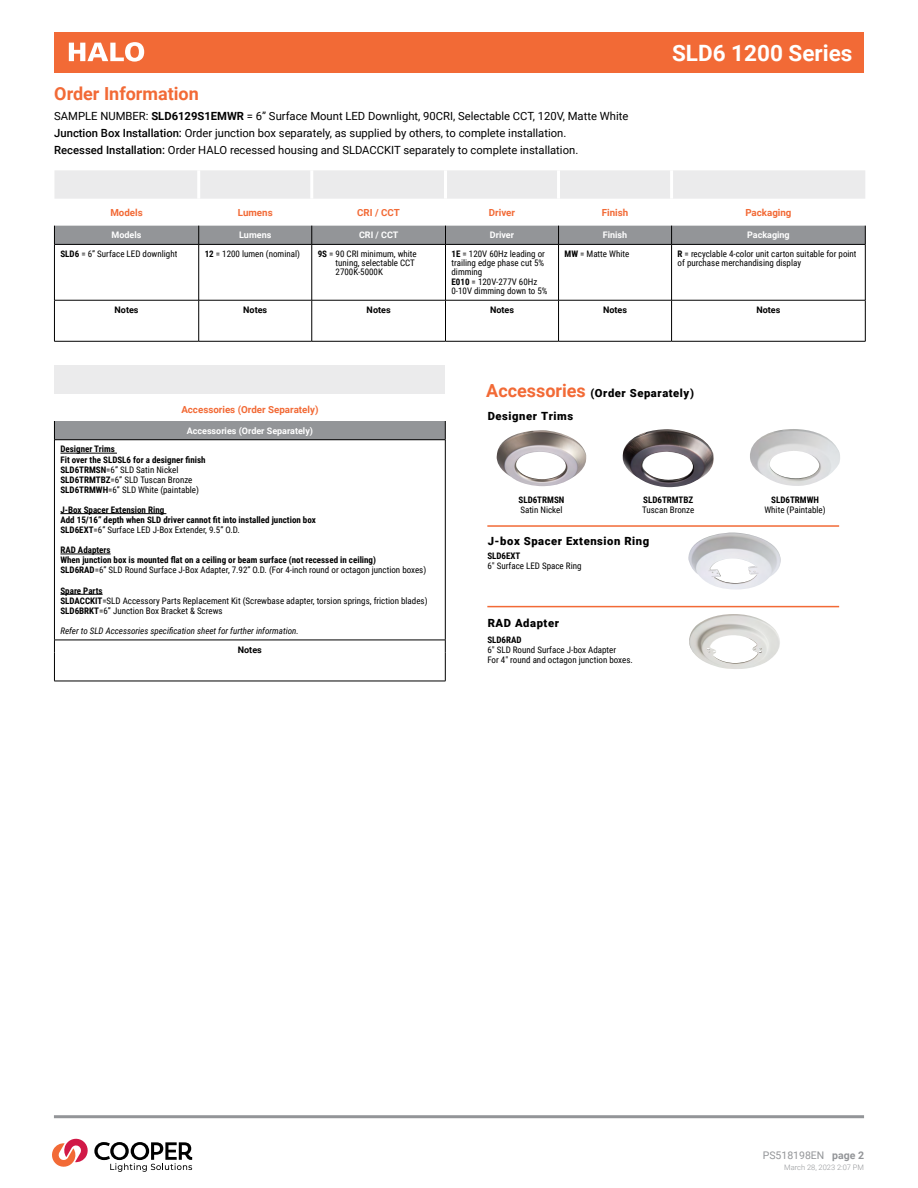
<style>
.page{position:relative;width:918px;height:1188px;background:#fff}
.page>*{position:absolute;margin:0;border:0;box-sizing:border-box;transform-origin:0 0}
.t1{font:700 22.5px "Roboto";color:#fff}
.t2{font:700 18px "Roboto";color:#f26a36}
.t3{font:11.25px/16.8px "Roboto";color:#000}
.t4{font:900 11.25px "Roboto";letter-spacing:.05em;color:#000}
.t5{font:10.5px "Roboto";color:#939598}
.t6{font:700 9.75px "Roboto";color:#f26a36}
.t7{font:9px/9px "Roboto Condensed";color:#000}
.t8{font:700 9px/10.1px "Roboto Condensed";color:#000}
.t9{font:700 9px "Roboto";color:#fff}
.t10{font:italic 9px "Roboto Condensed";color:#000}
.t11{font:700 9px "Roboto";color:#000}
.t12{font:300 7.5px "Roboto";color:#939598}
.s1{font-weight:700}
.s2{font-weight:500}
.s3{font-weight:400}
.s4{font-weight:700;font-size:18px;color:#f26a36}
</style>
<div class="page">
<div style="left:54px;top:32px;width:810px;height:41px;background:#f26a36"></div>
<hr style="left:54px;top:1115px;width:810px;height:3px;background:#939598">
<div style="left:54px;top:170px;width:811px;height:29px;background:#ebebec"></div>
<hr style="left:54px;top:245px;width:1px;height:55px;background:#000">
<hr style="left:198px;top:245px;width:1px;height:55px;background:#000">
<hr style="left:312px;top:245px;width:1px;height:55px;background:#000">
<hr style="left:445px;top:245px;width:1px;height:55px;background:#000">
<hr style="left:558px;top:245px;width:1px;height:55px;background:#000">
<hr style="left:671px;top:245px;width:1px;height:55px;background:#000">
<hr style="left:865px;top:245px;width:1px;height:55px;background:#000">
<hr style="left:54px;top:300px;width:145px;height:1px;background:#000">
<hr style="left:199px;top:300px;width:113px;height:1px;background:#000">
<hr style="left:312px;top:300px;width:134px;height:1px;background:#000">
<hr style="left:446px;top:300px;width:113px;height:1px;background:#000">
<hr style="left:559px;top:300px;width:113px;height:1px;background:#000">
<hr style="left:672px;top:300px;width:194px;height:1px;background:#000">
<svg style="left:54px;top:300px;width:1px;height:41px"></svg>
<svg style="left:198px;top:300px;width:1px;height:41px"></svg>
<svg style="left:312px;top:300px;width:1px;height:41px"></svg>
<svg style="left:445px;top:300px;width:1px;height:41px"></svg>
<svg style="left:558px;top:300px;width:1px;height:41px"></svg>
<svg style="left:671px;top:300px;width:1px;height:41px"></svg>
<svg style="left:865px;top:300px;width:1px;height:41px"></svg>
<hr style="left:54px;top:341px;width:145px;height:1px;background:#000">
<hr style="left:199px;top:341px;width:113px;height:1px;background:#000">
<hr style="left:312px;top:341px;width:134px;height:1px;background:#000">
<hr style="left:446px;top:341px;width:113px;height:1px;background:#000">
<hr style="left:559px;top:341px;width:113px;height:1px;background:#000">
<hr style="left:672px;top:341px;width:194px;height:1px;background:#000">
<div style="left:54px;top:226px;width:812px;height:18px;background:#939598"></div>
<hr style="left:54px;top:244px;width:145px;height:1px;background:#000">
<hr style="left:199px;top:244px;width:113px;height:1px;background:#000">
<hr style="left:312px;top:244px;width:134px;height:1px;background:#000">
<hr style="left:446px;top:244px;width:113px;height:1px;background:#000">
<hr style="left:559px;top:244px;width:113px;height:1px;background:#000">
<hr style="left:672px;top:244px;width:194px;height:1px;background:#000">
<hr style="left:197px;top:170px;width:3px;height:29px;background:#fff">
<hr style="left:557px;top:170px;width:3px;height:29px;background:#fff">
<hr style="left:670px;top:170px;width:3px;height:29px;background:#fff">
<hr style="left:310px;top:170px;width:3px;height:29px;background:#fff">
<hr style="left:444px;top:170px;width:3px;height:29px;background:#fff">
<div style="left:54px;top:366px;width:391px;height:28px;background:#ebebec"></div>
<div style="left:54px;top:421px;width:391px;height:19px;background:#939598"></div>
<hr style="left:54px;top:440px;width:1px;height:200px;background:#000">
<hr style="left:445px;top:440px;width:1px;height:200px;background:#000">
<hr style="left:54px;top:640px;width:392px;height:1px;background:#000">
<svg style="left:54px;top:640px;width:1px;height:41px"></svg>
<svg style="left:445px;top:640px;width:1px;height:41px"></svg>
<hr style="left:54px;top:681px;width:392px;height:1px;background:#000">
<svg style="left:445px;top:421px;width:1px;height:18px"></svg>
<svg style="left:54px;top:421px;width:1px;height:18px"></svg>
<hr style="left:54px;top:439px;width:392px;height:1px;background:#000">
<hr style="left:60px;top:453px;width:57px;height:1px;background:#000">
<hr style="left:60px;top:513px;width:106px;height:1px;background:#000">
<hr style="left:60px;top:554px;width:51px;height:1px;background:#000">
<hr style="left:60px;top:594px;width:43px;height:1px;background:#000">
<img style="left:750px;top:429px;width:90px;height:57px">
<img style="left:497px;top:430px;width:89px;height:56px">
<img style="left:623px;top:429px;width:91px;height:58px">
<img style="left:688px;top:533px;width:93px;height:57px">
<img style="left:689px;top:614px;width:91px;height:55px">
<hr style="left:487px;top:525px;width:352px;height:2px;background:#f26a36">
<hr style="left:487px;top:606px;width:352px;height:1px;background:#f26a36">
<svg style="left:52px;top:1138px;width:140px;height:34px"></svg>
<svg style="left:69px;top:42px;width:75px;height:20px"></svg>
<h2 class="t2" style="left:54px;top:81px;width:146px">Order Information</h2>
<p class="t3" style="left:54px;top:107px;width:576px">SAMPLE NUMBER: <span class="s1">SLD6129S1EMWR</span> = 6” Surface Mount LED Downlight, 90CRI, Selectable CCT, 120V, Matte White<br><span class="s2">Junction Box Installation:</span> Order junction box separately, as supplied by others, to complete installation.<br><span class="s2">Recessed Installation:</span> Order HALO recessed housing and SLDACCKIT separately to complete installation.</p>
<h1 class="t1" style="left:672px;top:38px;width:182px">SLD6 1200 Series</h1>
<p class="t6" style="left:110px;top:206px;width:34px">Models</p>
<p class="t6" style="left:238px;top:206px;width:36px">Lumens</p>
<p class="t6" style="left:357px;top:206px;width:44px">CRI / CCT</p>
<p class="t6" style="left:489px;top:206px;width:28px">Driver</p>
<p class="t6" style="left:602px;top:206px;width:28px">Finish</p>
<p class="t6" style="left:745px;top:206px;width:48px">Packaging</p>
<p class="t9" style="left:112px;top:229px;width:31px">Models</p>
<p class="t9" style="left:239px;top:229px;width:34px">Lumens</p>
<p class="t9" style="left:359px;top:229px;width:41px">CRI / CCT</p>
<p class="t9" style="left:490px;top:229px;width:26px">Driver</p>
<p class="t9" style="left:603px;top:229px;width:26px">Finish</p>
<p class="t9" style="left:747px;top:229px;width:44px">Packaging</p>
<p class="t7" style="left:60px;top:249px;width:118px"><span class="s1">SLD6</span> = 6” Surface LED downlight</p>
<p class="t7" style="left:205px;top:249px;width:97px"><span class="s1">12</span> = 1200 lumen (nominal)</p>
<p class="t7" style="left:336px;top:249px;width:83px;text-indent:-18px"><span class="s1">9S</span> = 90 CRI minimum, white tuning, selectable CCT<br>2700K-5000K</p>
<p class="t7" style="left:452px;top:249px;width:95px;text-align:justify"><span class="s1">1E</span> = 120V 60Hz leading or trailing edge phase cut 5% dimming</p>
<p class="t7" style="left:452px;top:277px;width:98px"><span class="s1">E010</span> = 120V-277V 60Hz<br>0-10V dimming down to 5%</p>
<p class="t7" style="left:565px;top:249px;width:66px"><span class="s1">MW</span> = Matte White</p>
<p class="t7" style="left:678px;top:249px;width:181px"><span class="s1">R</span> = recyclable 4-color unit carton suitable for point of purchase merchandising display</p>
<p class="t11" style="left:115px;top:303px;width:25px">Notes</p>
<p class="t11" style="left:243px;top:303px;width:25px">Notes</p>
<p class="t11" style="left:367px;top:303px;width:25px">Notes</p>
<p class="t11" style="left:490px;top:303px;width:25px">Notes</p>
<p class="t11" style="left:603px;top:303px;width:25px">Notes</p>
<p class="t11" style="left:756px;top:303px;width:25px">Notes</p>
<p class="t6" style="left:181px;top:402px;width:139px">Accessories (Order Separately)</p>
<p class="t9" style="left:187px;top:424px;width:128px">Accessories (Order Separately)</p>
<p class="t8" style="left:60px;top:444px;width:147px">Designer Trims<br>Fit over the SLDSL6 for a designer finish<br>SLD6TRMSN<span class="s3">=6” SLD Satin Nickel<br></span>SLD6TRMTBZ<span class="s3">=6” SLD Tuscan Bronze<br></span>SLD6TRMWH<span class="s3">=6” SLD White (paintable)</span></p>
<p class="t8" style="left:60px;top:504px;width:257px">J-Box Spacer Extension Ring<br>Add 15/16” depth when SLD driver cannot fit into installed junction box<br>SLD6EXT<span class="s3">=6” Surface LED J-Box Extender, 9.5” O.D.</span></p>
<p class="t8" style="left:60px;top:545px;width:367px">RAD Adapters<br>When junction box is mounted flat on a ceiling or beam surface (not recessed in ceiling)<br>SLD6RAD<span class="s3">=6” SLD Round Surface J-Box Adapter, 7.92” O.D. (For 4-inch round or octagon junction boxes)</span></p>
<p class="t7" style="left:60px;top:585px;width:369px;line-height:10.1px"><span class="s1">Spare Parts<br>SLDACCKIT</span>=SLD Accessory Parts Replacement Kit (Screwbase adapter, torsion springs, friction blades)<br><span class="s1">SLD6BRKT</span>=6” Junction Box Bracket &amp; Screws</p>
<p class="t10" style="left:60px;top:624px;width:240px">Refer to SLD Accessories specification sheet for further information.</p>
<p class="t11" style="left:238px;top:643px;width:25px">Notes</p>
<p class="t4" style="left:486px;top:385px;width:209px"><span class="s4">Accessories</span> (Order Separately)</p>
<p class="t4" style="left:488px;top:408px;width:87px">Designer Trims</p>
<p class="t8" style="left:518px;top:495px;width:47px">SLD6TRMSN</p>
<p class="t7" style="left:520px;top:505px;width:44px">Satin Nickel</p>
<p class="t8" style="left:643px;top:495px;width:52px">SLD6TRMTBZ</p>
<p class="t7" style="left:642px;top:505px;width:54px">Tuscan Bronze</p>
<p class="t4" style="left:488px;top:533px;width:163px">J-box Spacer Extension Ring</p>
<p class="t8" style="left:487px;top:551px;width:35px">SLD6EXT</p>
<p class="t7" style="left:487px;top:561px;width:96px">6" Surface LED Space Ring</p>
<p class="t4" style="left:488px;top:615px;width:73px">RAD Adapter</p>
<p class="t8" style="left:487px;top:634px;width:36px">SLD6RAD</p>
<p class="t7" style="left:487px;top:645px;width:147px;line-height:10.1px">6" SLD Round Surface J-box Adapter<br>For 4" round and octagon junction boxes.</p>
<p class="t8" style="left:771px;top:495px;width:49px">SLD6TRMWH</p>
<p class="t7" style="left:764px;top:505px;width:63px">White (Paintable)</p>
<p class="t5" style="left:763px;top:1148px;width:103px">PS518198EN <span class="s1">page 2</span></p>
<p class="t12" style="left:784px;top:1162px;width:81px">March 28, 2023 2:07 PM</p>
</div>
